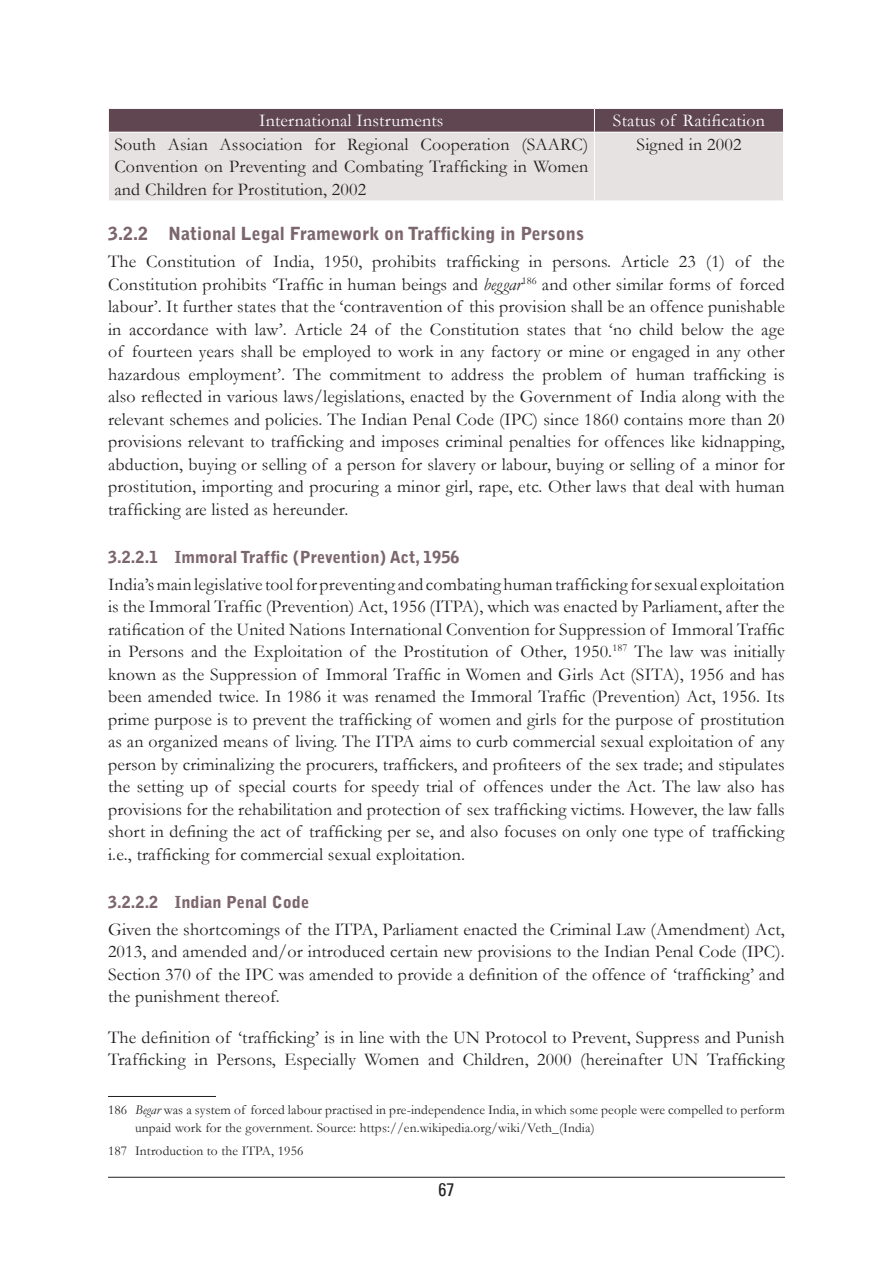
<style>
.page{position:relative;width:893px;height:1263px;background:#fff}
.page>*{position:absolute;margin:0;border:0;box-sizing:border-box;transform-origin:0 0}
.TXT{font:18px/22.5px "Garamond";letter-spacing:.01em;color:#231f20;text-align:justify}
.t1{font:900 18px "Bell Gothic Std";color:#7c666d}
.TXT-2{font:18px "Garamond";letter-spacing:.01em;color:#fff}
.t2{font:condensed 18px "Univers";color:#231f20}
.t3{font:900 16.5px "Bell Gothic Std";color:#7c666d}
.FT{font:13.5px/18px "Garamond";letter-spacing:.01em;color:#231f20}
.s1{font-style:italic}
</style>
<div class="page">
<hr style="left:108px;top:1177px;width:677px;height:1px;background:#231f20">
<div style="left:109px;top:133px;width:674px;height:68px;background:#e6e2e2"></div>
<hr style="left:594px;top:133px;width:1px;height:68px;background:#fff">
<svg style="left:108px;top:108px;width:676px;height:24px;background:#68505a"></svg>
<hr style="left:108px;top:1096px;width:108px;height:1px;background:#231f20">
<p class="TXT-2" style="left:259px;top:108px;width:186px">International Instruments</p>
<p class="TXT-2" style="left:613px;top:108px;width:153px">Status of Ratification</p>
<p class="TXT" style="left:114px;top:133px;width:475px">South Asian Association for Regional Cooperation (SAARC)<br>Convention on Preventing and Combating Trafficking in Women and Children for Prostitution, 2002</p>
<p class="TXT" style="left:636px;top:133px;width:106px">Signed in 2002</p>
<h2 class="t1" style="left:108px;top:223px;width:477px">3.2.2 National Legal Framework on Trafficking in Persons</h2>
<p class="TXT" style="left:108px;top:250px;width:678px">The Constitution of India, 1950, prohibits trafficking in persons. Article 23 (1) of the Constitution prohibits ‘Traffic in human beings and <span class="s1">beggar</span><sup>186</sup> and other similar forms of forced labour’. It further states that the ‘contravention of this provision shall be an offence punishable in accordance with law’. Article 24 of the Constitution states that ‘no child below the age of fourteen years shall be employed to work in any factory or mine or engaged in any other hazardous employment’. The commitment to address the problem of human trafficking is also reflected in various laws/legislations, enacted by the Government of India along with the relevant schemes and policies. The Indian Penal Code (IPC) since 1860 contains more than 20 provisions relevant to trafficking and imposes criminal penalties for offences like kidnapping, abduction, buying or selling of a person for slavery or labour, buying or selling of a minor for prostitution, importing and procuring a minor girl, rape, etc. Other laws that deal with human trafficking are listed as hereunder.</p>
<h3 class="t3" style="left:108px;top:547px;width:353px">3.2.2.1 Immoral Traffic (Prevention) Act, 1956</h3>
<p class="TXT" style="left:108px;top:572px;width:678px">India’s main legislative tool for preventing and combating human trafficking for sexual exploitation is the Immoral Traffic (Prevention) Act, 1956 (ITPA), which was enacted by Parliament, after the ratification of the United Nations International Convention for Suppression of Immoral Traffic in Persons and the Exploitation of the Prostitution of Other, 1950.<sup>187</sup> The law was initially known as the Suppression of Immoral Traffic in Women and Girls Act (SITA), 1956 and has been amended twice. In 1986 it was renamed the Immoral Traffic (Prevention) Act, 1956. Its prime purpose is to prevent the trafficking of women and girls for the purpose of prostitution as an organized means of living. The ITPA aims to curb commercial sexual exploitation of any person by criminalizing the procurers, traffickers, and profiteers of the sex trade; and stipulates the setting up of special courts for speedy trial of offences under the Act. The law also has provisions for the rehabilitation and protection of sex trafficking victims. However, the law falls short in defining the act of trafficking per se, and also focuses on only one type of trafficking i.e., trafficking for commercial sexual exploitation.</p>
<h3 class="t3" style="left:108px;top:892px;width:203px">3.2.2.2 Indian Penal Code</h3>
<p class="TXT" style="left:108px;top:917px;width:678px">Given the shortcomings of the ITPA, Parliament enacted the Criminal Law (Amendment) Act, 2013, and amended and/or introduced certain new provisions to the Indian Penal Code (IPC).<br>Section 370 of the IPC was amended to provide a definition of the offence of ‘trafficking’ and the punishment thereof.</p>
<p class="TXT" style="left:108px;top:1025px;width:678px">The definition of ‘trafficking’ is in line with the UN Protocol to Prevent, Suppress and Punish<br>Trafficking in Persons, Especially Women and Children, 2000 (hereinafter UN Trafficking</p>
<p class="FT" style="left:135px;top:1101px;width:651px;text-indent:-27px">186 <span class="s1">Begar</span> was a system of forced labour practised in pre-independence India, in which some people were compelled to perform unpaid work for the government. Source: https://en.wikipedia.org/wiki/Veth_(India)</p>
<p class="FT" style="left:108px;top:1141px;width:197px">187 Introduction to the ITPA, 1956</p>
<p class="t2" style="left:438px;top:1177px;width:18px">67</p>
</div>
